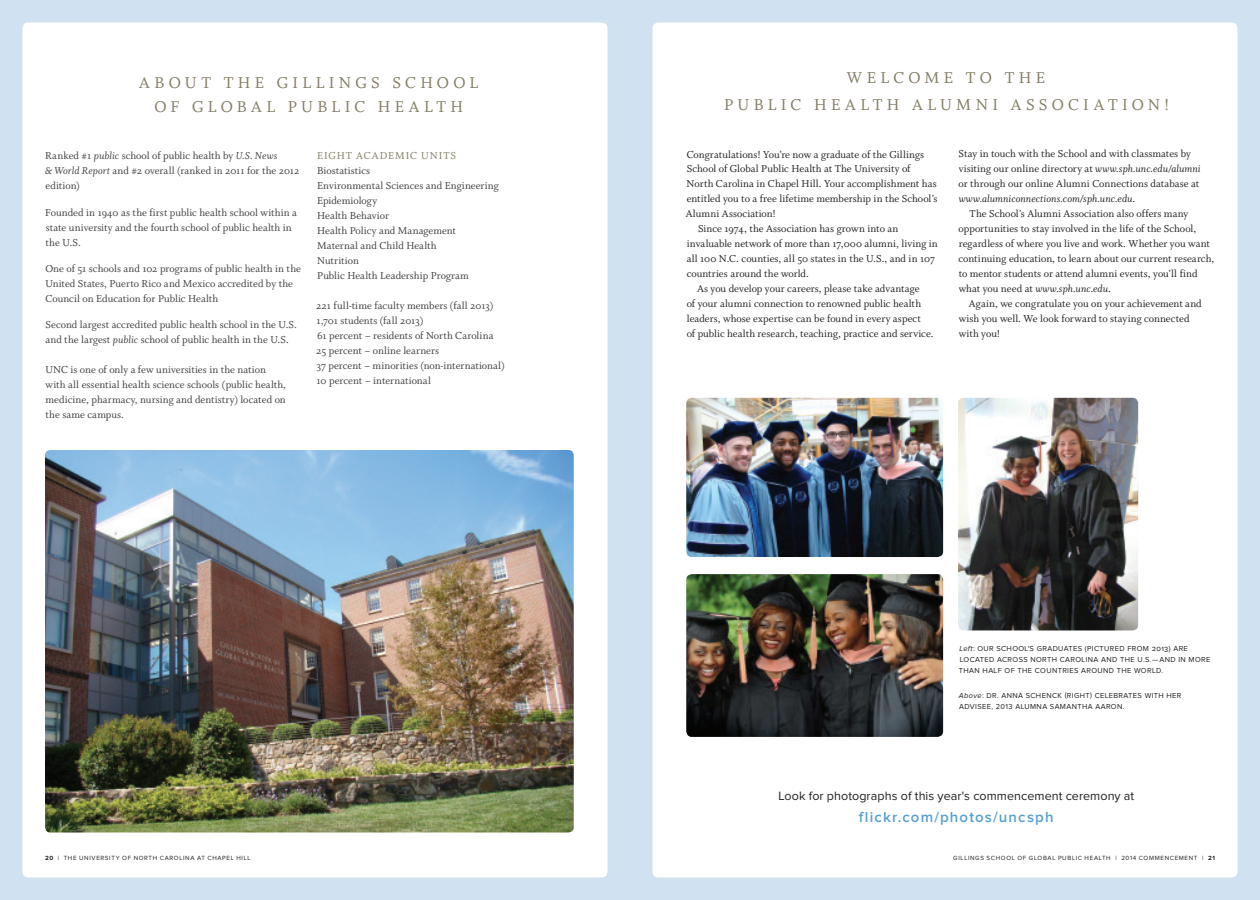
<style>
.page{position:relative;width:1260px;height:900px;background:#fff}
.page>*{position:absolute;margin:0;border:0;box-sizing:border-box;transform-origin:0 0}
.t1{font:17.5px/23.4px "Whitman Roman Os F";letter-spacing:.245em;color:#817a61;text-align:center}
.t2{font:600 15px "Proxima Nova";letter-spacing:.075em;color:#56a0d5}
.t3{font:12.5px "Proxima Nova";letter-spacing:.005em;color:#231f20}
.t4{font:11.25px/15px "Whitman Roman Os F";letter-spacing:.005em;color:#231f20}
.t5{font:11.25px/15px "Whitman Roman Os F";letter-spacing:.005em;color:#3e3e3f}
.t6{font:11.25px "Whitman Italic Os F";letter-spacing:.005em;color:#231f20}
.t7{font:11.25px "Whitman Roman Os F";letter-spacing:.085em;color:#817a61}
.t8{font:7.5px/11.2px "Proxima Nova";letter-spacing:.05em;color:#231f20}
.t9{font:6.25px "Proxima Nova";letter-spacing:.105em;color:#231f20}
.s1{font-family:"Whitman Italic Os F"}
.s2{font-family:"Whitman Roman Os F"}
.s3{font-style:italic}
.s4{font-weight:700}
</style>
<div class="page">
<div style="left:630px;top:0;width:630px;height:900px;background:#d0e1f2"></div>
<div style="left:0;top:0;width:630px;height:900px;background:#d0e1f2"></div>
<div style="left:652px;top:22px;width:586px;height:856px;background:#fff;border-radius:6px"></div>
<div style="left:22px;top:22px;width:586px;height:856px;background:#fff;border-radius:6px"></div>
<img style="left:45px;top:450px;width:529px;height:382px">
<img style="left:686px;top:398px;width:257px;height:159px">
<img style="left:686px;top:574px;width:257px;height:163px">
<img style="left:958px;top:398px;width:180px;height:232px">
<h1 class="t1" style="left:139px;top:72px;width:341px">ABOUT THE GILLINGS SCHOOL<br>OF GLOBAL PUBLIC HEALTH</h1>
<p class="t5" style="left:45px;top:149px;width:256px">Ranked #1 <span class="s1">public</span> school of public health by <span class="s1">U.S. News<br>&amp; World Report</span> and #2 overall (ranked in 2011 for the 2012 edition)</p>
<p class="t5" style="left:45px;top:205px;width:253px">Founded in 1940 as the first public health school within a state university and the fourth school of public health in the U.S.</p>
<p class="t5" style="left:45px;top:261px;width:257px">One of 51 schools and 102 programs of public health in the<br>United States, Puerto Rico and Mexico accredited by the<br>Council on Education for Public Health</p>
<p class="t5" style="left:45px;top:317px;width:253px">Second largest accredited public health school in the U.S. and the largest <span class="s1">public</span> school of public health in the U.S.</p>
<p class="t5" style="left:45px;top:362px;width:242px">UNC is one of only a few universities in the nation with all essential health science schools (public health, medicine, pharmacy, nursing and dentistry) located on the same campus.</p>
<p class="t7" style="left:317px;top:150px;width:141px">EIGHT ACADEMIC UNITS</p>
<p class="t5" style="left:317px;top:164px;width:183px">Biostatistics<br>Environmental Sciences and Engineering<br>Epidemiology<br>Health Behavior<br>Health Policy and Management<br>Maternal and Child Health<br>Nutrition<br>Public Health Leadership Program</p>
<p class="t5" style="left:316px;top:299px;width:190px">221 full-time faculty members (fall 2013)<br>1,701 students (fall 2013)<br>61 percent – residents of North Carolina 25 percent – online learners<br>37 percent – minorities (non-international)<br>10 percent – international</p>
<h1 class="t1" style="left:724px;top:65px;width:447px;line-height:26.2px">WELCOME TO THE<br>PUBLIC HEALTH ALUMNI ASSOCIATION!</h1>
<p class="t4" style="left:687px;top:147px;width:239px">Congratulations! You’re now a graduate of the Gillings</p>
<p class="t4" style="left:687px;top:162px;width:226px">School of Global Public Health at The University of</p>
<p class="t4" style="left:687px;top:177px;width:252px">North Carolina in Chapel Hill. Your accomplishment has</p>
<p class="t4" style="left:687px;top:192px;width:252px">entitled you to a free lifetime membership in the School’s</p>
<p class="t4" style="left:686px;top:207px;width:92px">Alumni Association!</p>
<p class="t4" style="left:698px;top:222px;width:202px">Since 1974, the Association has grown into an</p>
<p class="t4" style="left:687px;top:237px;width:253px">invaluable network of more than 17,000 alumni, living in</p>
<p class="t4" style="left:687px;top:252px;width:250px">all 100 N.C. counties, all 50 states in the U.S., and in 107</p>
<p class="t4" style="left:687px;top:267px;width:124px">countries around the world.</p>
<p class="t4" style="left:697px;top:282px;width:224px">As you develop your careers, please take advantage</p>
<p class="t4" style="left:687px;top:297px;width:236px">of your alumni connection to renowned public health</p>
<p class="t4" style="left:687px;top:312px;width:236px">leaders, whose expertise can be found in every aspect</p>
<p class="t4" style="left:687px;top:327px;width:248px">of public health research, teaching, practice and service.</p>
<p class="t4" style="left:959px;top:147px;width:243px">Stay in touch with the School and with classmates by visiting our online directory at <span class="s1">www.sph.unc.edu/alumni </span>or through our online Alumni Connections database at</p>
<p class="t6" style="left:959px;top:193px;width:178px">www.alumniconnections.com/sph.unc.edu<span class="s2">.</span></p>
<p class="t4" style="left:959px;top:207px;width:257px;text-indent:11px">The School’s Alumni Association also offers many opportunities to stay involved in the life of the School, regardless of where you live and work. Whether you want continuing education, to learn about our current research, to mentor students or attend alumni events, you’ll find</p>
<p class="t6" style="left:959px;top:283px;width:154px"><span class="s2">what you need at</span> www.sph.unc.edu<span class="s2">.</span></p>
<p class="t4" style="left:959px;top:297px;width:245px;text-indent:10px">Again, we congratulate you on your achievement and wish you well. We look forward to staying connected with you!</p>
<p class="t8" style="left:959px;top:643px;width:253px"><span class="s3">Left</span>: OUR SCHOOL'S GRADUATES (PICTURED FROM 2013) ARE<br>LOCATED ACROSS NORTH CAROLINA AND THE U.S.—AND IN MORE<br>THAN HALF OF THE COUNTRIES AROUND THE WORLD.</p>
<p class="t8" style="left:959px;top:690px;width:224px"><span class="s3">Above</span>: DR. ANNA SCHENCK (RIGHT) CELEBRATES WITH HER<br>ADVISEE, 2013 ALUMNA SAMANTHA AARON.</p>
<p class="t3" style="left:779px;top:790px;width:357px">Look for photographs of this year's commencement ceremony at</p>
<h2 class="t2" style="left:859px;top:810px;width:197px">flickr.com/photos/uncsph</h2>
<p class="t9" style="left:45px;top:855px;width:207px"><span class="s4">20</span> | THE UNIVERSITY OF NORTH CAROLINA AT CHAPEL HILL</p>
<p class="t9" style="left:953px;top:855px;width:263px">GILLINGS SCHOOL OF GLOBAL PUBLIC HEALTH | 2014 COMMENCEMENT | <span class="s4">21</span></p>
</div>
